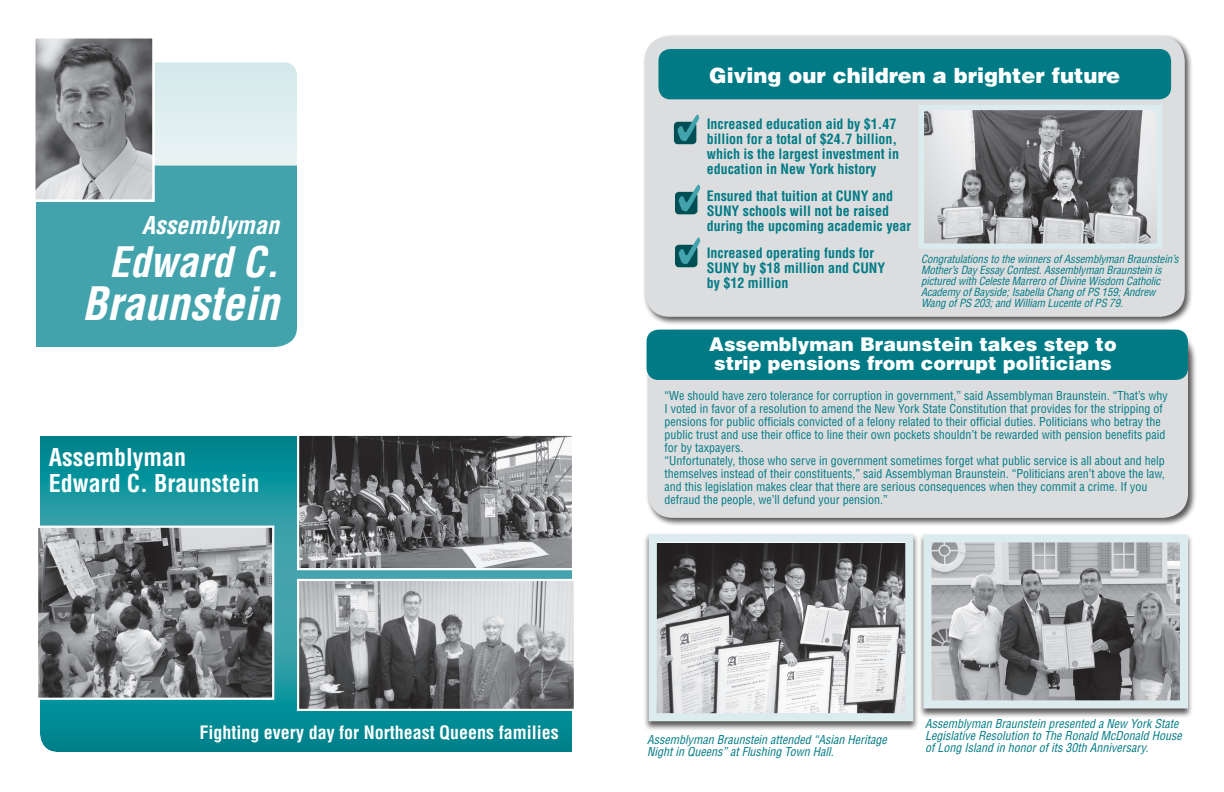
<style>
.page{position:relative;width:1224px;height:792px;background:#fff}
.page>*{position:absolute;margin:0;border:0;box-sizing:border-box;transform-origin:0 0}
.t1{font:italic 700 condensed 45px "Helvetica";color:#fff}
.t2{font:italic 700 condensed 41px "Helvetica";color:#fff}
.t3{font:700 condensed 24px/26px "Helvetica";color:#fff}
.t4{font:italic 700 condensed 24px "Helvetica";color:#fff}
.t5{font:900 21px "Helvetica";color:#fff}
.t6{font:900 19px/19px "Helvetica";color:#fff}
.t7{font:700 condensed 18px "Helvetica";color:#fff}
.t8{font:700 condensed 14px/15px "Helvetica";color:#007b85}
.t9{font:condensed 12px/13px "Helvetica";color:#007b85}
.t10{font:italic condensed 12px/12px "Helvetica";color:#007b85}
.t11{font:italic condensed 11px/11px "Helvetica";letter-spacing:-.01em;color:#007b85}
</style>
<div class="page">
<svg style="left:155px;top:62px;width:142px;height:104px;background:#deedef"></svg>
<div style="left:36px;top:166px;width:261px;height:181px;background:#43a3ad"></div>
<svg style="left:40px;top:436px;width:532px;height:316px;background:#0f9099"></svg>
<img style="left:300px;top:437px;width:271px;height:130px">
<div style="left:297px;top:434px;width:277px;height:136px;border:2px solid #fff"></div>
<img style="left:300px;top:582px;width:273px;height:126px">
<div style="left:297px;top:579px;width:279px;height:132px;border:2px solid #fff"></div>
<img style="left:37px;top:40px;width:114px;height:158px">
<div style="left:33px;top:36px;width:122px;height:166px;border:3px solid #fff"></div>
<div style="left:642px;top:34px;width:552px;height:291px;background:#231f20;opacity:.75"></div>
<div style="left:645px;top:36px;width:540px;height:281px;background:#dcdddf;border-radius:25px"></div>
<div style="left:658px;top:49px;width:513px;height:50px;background:#007b85;border-radius:12px"></div>
<div style="left:674px;top:122px;width:22px;height:22px;background:#004f55;border-radius:4px"></div>
<svg style="left:677px;top:114px;width:22px;height:27px"></svg>
<div style="left:675px;top:192px;width:22px;height:22px;background:#004f55;border-radius:4px"></div>
<svg style="left:678px;top:185px;width:22px;height:26px"></svg>
<div style="left:675px;top:245px;width:22px;height:22px;background:#004f55;border-radius:4px"></div>
<svg style="left:678px;top:237px;width:22px;height:27px"></svg>
<div style="left:646px;top:328px;width:551px;height:198px;background:#231f20;opacity:.75"></div>
<div style="left:648px;top:331px;width:540px;height:187px;background:#dcdddf;border-radius:25px"></div>
<div style="left:647px;top:330px;width:541px;height:50px;background:#007b85;border-radius:12px"></div>
<div style="left:643px;top:532px;width:276px;height:199px;background:#231f20;opacity:.75"></div>
<img style="left:658px;top:543px;width:246px;height:169px">
<div style="left:649px;top:534px;width:264px;height:187px;border:8px solid #dbebee"></div>
<div style="left:918px;top:533px;width:275px;height:185px;background:#231f20;opacity:.75"></div>
<img style="left:932px;top:543px;width:247px;height:156px">
<div style="left:923px;top:534px;width:265px;height:174px;border:8px solid #dbebee"></div>
<img style="left:925px;top:111px;width:231px;height:132px">
<div style="left:919px;top:105px;width:243px;height:144px;border:5px solid #dbebee"></div>
<img style="left:39px;top:529px;width:232px;height:168px">
<div style="left:36px;top:526px;width:238px;height:174px;border:2px solid #fff"></div>
<h3 class="t4" style="left:142px;top:210px;width:139px">Assemblyman</h3>
<h2 class="t2" style="left:109px;top:236px;width:171px">Edward C.</h2>
<h1 class="t1" style="left:82px;top:275px;width:198px">Braunstein</h1>
<h3 class="t3" style="left:49px;top:444px;width:212px">Assemblyman<br>Edward C. Braunstein</h3>
<h3 class="t7" style="left:199px;top:721px;width:361px">Fighting every day for Northeast Queens families</h3>
<h3 class="t5" style="left:709px;top:61px;width:413px">Giving our children a brighter future</h3>
<p class="t8" style="left:707px;top:117px;width:194px">Increased education aid by $1.47 billion for a total of $24.7 billion, which is the largest investment in education in New York history</p>
<p class="t8" style="left:707px;top:189px;width:206px">Ensured that tuition at CUNY and<br>SUNY schools will not be raised during the upcoming academic year</p>
<p class="t8" style="left:707px;top:246px;width:180px">Increased operating funds for<br>SUNY by $18 million and CUNY by $12 million</p>
<p class="t11" style="left:921px;top:253px;width:259px">Congratulations to the winners of Assemblyman Braunstein’s Mother’s Day Essay Contest. Assemblyman Braunstein is pictured with Celeste Marrero of Divine Wisdom Catholic Academy of Bayside; Isabella Chang of PS 159; Andrew Wang of PS 203; and William Lucente of PS 79.</p>
<h3 class="t6" style="left:709px;top:334px;width:409px">Assemblyman Braunstein takes step to strip pensions from corrupt politicians</h3>
<p class="t9" style="left:665px;top:389px;width:505px">“We should have zero tolerance for corruption in government,” said Assemblyman Braunstein. “That’s why I voted in favor of a resolution to amend the New York State Constitution that provides for the stripping of pensions for public officials convicted of a felony related to their official duties. Politicians who betray the public trust and use their office to line their own pockets shouldn’t be rewarded with pension benefits paid for by taxpayers.<br>“Unfortunately, those who serve in government sometimes forget what public service is all about and help themselves instead of their constituents,” said Assemblyman Braunstein. “Politicians aren’t above the law, and this legislation makes clear that there are serious consequences when they commit a crime. If you defraud the people, we’ll defund your pension.”</p>
<p class="t10" style="left:647px;top:733px;width:241px">Assemblyman Braunstein attended “Asian Heritage<br>Night in Queens” at Flushing Town Hall.</p>
<p class="t10" style="left:925px;top:718px;width:258px">Assemblyman Braunstein presented a New York State<br>Legislative Resolution to The Ronald McDonald House of Long Island in honor of its 30th Anniversary.</p>
</div>
